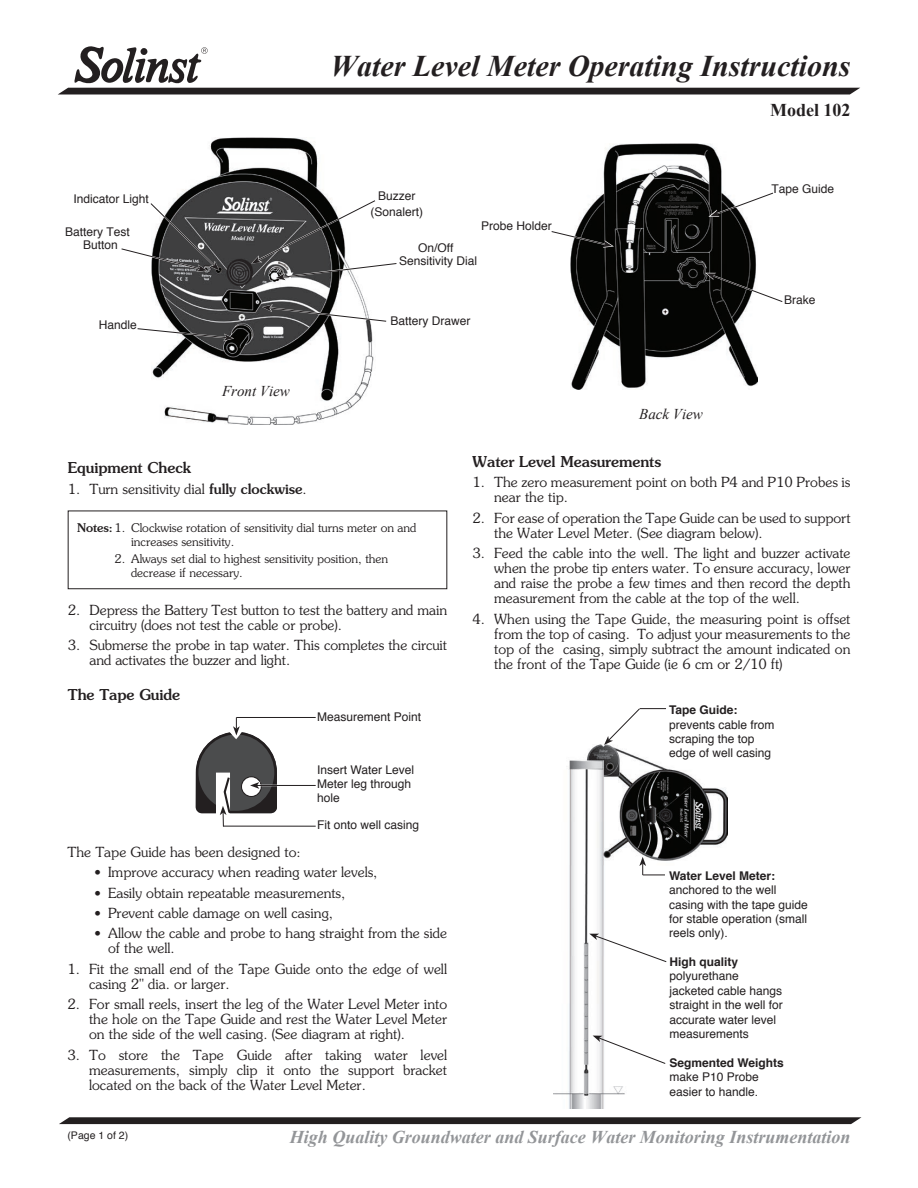
<style>
.page{position:relative;width:918px;height:1188px;background:#fff}
.page>*{position:absolute;margin:0;border:0;box-sizing:border-box;transform-origin:0 0}
.t1{font:italic 700 30px "Times New Roman";color:#231f20}
.t2{font:italic 700 18px "Times New Roman";color:#939598}
.t3{font:700 18px "Times New Roman";color:#231f20}
.Subtitle_9_7pt{font:500 15px "Souvenir Std";color:#231f20}
.Figure_Caption{font:italic 15px "Times New Roman";color:#231f20}
.Numbered_Paragraph{font:300 13.95px/15px "Souvenir Std";color:#231f20}
.Figure_Text_Left_Ali{font:12px/14.4px "Helvetica";color:#231f20}
.Notes_Text{font:300 12px/14.2px "Souvenir Std";color:#231f20}
.Figure_Text_Justify{font:12px/12.8px "Helvetica";color:#231f20;text-align:center}
.Figure_Text_Left_Ali-2{font:700 12px "Helvetica";color:#231f20}
.t4{font:10.5px "Helvetica";color:#231f20}
.s1{font-weight:500}
.s2{font-weight:700}
</style>
<div class="page">
<svg style="left:59px;top:1117px;width:803px;height:7px;background:#2e2b2c"></svg>
<svg style="left:58px;top:46px;width:802px;height:48px"></svg>
<div style="left:68px;top:511px;width:379px;height:78px;border:1px solid #231f20"></div>
<hr style="left:257px;top:785px;width:59px;height:1px;background:#231f20">
<svg style="left:196px;top:717px;width:81px;height:109px"></svg>
<hr style="left:236px;top:717px;width:80px;height:1px;background:#231f20">
<hr style="left:223px;top:826px;width:93px;height:1px;background:#231f20">
<img style="left:152px;top:138px;width:222px;height:287px">
<img style="left:571px;top:143px;width:187px;height:246px">
<svg style="left:121px;top:202px;width:99px;height:70px"></svg>
<svg style="left:137px;top:327px;width:97px;height:14px"></svg>
<svg style="left:251px;top:199px;width:146px;height:82px"></svg>
<svg style="left:262px;top:304px;width:125px;height:19px"></svg>
<svg style="left:705px;top:273px;width:78px;height:31px"></svg>
<svg style="left:708px;top:191px;width:66px;height:26px"></svg>
<svg style="left:551px;top:230px;width:63px;height:18px"></svg>
<img style="left:554px;top:744px;width:174px;height:365px">
<svg style="left:589px;top:934px;width:78px;height:28px"></svg>
<svg style="left:604px;top:708px;width:62px;height:37px"></svg>
<svg style="left:639px;top:857px;width:26px;height:19px"></svg>
<svg style="left:593px;top:1036px;width:73px;height:28px"></svg>
<h1 class="t1" style="left:330px;top:45px;width:522px">Water Level Meter Operating Instructions</h1>
<p class="Figure_Text_Justify" style="left:73px;top:193px;width:77px">Indicator Light</p>
<p class="Figure_Text_Justify" style="left:65px;top:226px;width:66px">Battery Test<br>Button</p>
<p class="Figure_Text_Justify" style="left:378px;top:190px;width:39px">Buzzer</p>
<p class="Figure_Text_Justify" style="left:370px;top:206px;width:54px">(Sonalert)</p>
<p class="Figure_Text_Justify" style="left:481px;top:220px;width:72px">Probe Holder</p>
<p class="Figure_Text_Justify" style="left:399px;top:242px;width:80px">On/Off<br>Sensitivity Dial</p>
<p class="Figure_Text_Justify" style="left:99px;top:318px;width:40px">Handle</p>
<p class="Figure_Text_Justify" style="left:391px;top:314px;width:82px">Battery Drawer</p>
<p class="Figure_Caption" style="left:222px;top:381px;width:69px">Front View</p>
<p class="Figure_Caption" style="left:639px;top:403px;width:65px">Back View</p>
<p class="t3" style="left:770px;top:98px;width:82px">Model 102</p>
<p class="Figure_Text_Justify" style="left:771px;top:183px;width:64px">Tape Guide</p>
<p class="Figure_Text_Justify" style="left:784px;top:293px;width:33px">Brake</p>
<p class="Subtitle_9_7pt" style="left:68px;top:459px;width:125px">Equipment Check</p>
<p class="Numbered_Paragraph" style="left:68px;top:481px;width:240px">1. Turn sensitivity dial <span class="s1">fully clockwise</span>.</p>
<p class="Notes_Text" style="left:131px;top:521px;width:287px;text-indent:-54px"><span class="s1">Notes:</span> 1. Clockwise rotation of sensitivity dial turns meter on and increases sensitivity.</p>
<p class="Notes_Text" style="left:131px;top:551px;width:259px;text-indent:-16px">2. Always set dial to highest sensitivity position, then decrease if necessary.</p>
<p class="Numbered_Paragraph" style="left:89px;top:602px;width:359px;text-indent:-22px">2. Depress the Battery Test button to test the battery and main circuitry (does not test the cable or probe).</p>
<p class="Numbered_Paragraph" style="left:89px;top:638px;width:359px;text-indent:-22px">3. Submerse the probe in tap water. This completes the circuit and activates the buzzer and light.</p>
<p class="Subtitle_9_7pt" style="left:68px;top:685px;width:114px">The Tape Guide</p>
<p class="Figure_Text_Left_Ali" style="left:317px;top:710px;width:106px">Measurement Point</p>
<p class="Figure_Text_Left_Ali" style="left:317px;top:762px;width:98px">Insert Water Level<br>Meter leg through hole</p>
<p class="Figure_Text_Left_Ali" style="left:317px;top:818px;width:104px">Fit onto well casing</p>
<p class="Numbered_Paragraph" style="left:68px;top:844px;width:235px">The Tape Guide has been designed to:</p>
<p class="Numbered_Paragraph" style="left:94px;top:865px;width:285px">• Improve accuracy when reading water levels,</p>
<p class="Numbered_Paragraph" style="left:94px;top:885px;width:252px">• Easily obtain repeatable measurements,</p>
<p class="Numbered_Paragraph" style="left:94px;top:906px;width:240px">• Prevent cable damage on well casing,</p>
<p class="Numbered_Paragraph" style="left:108px;top:926px;width:341px;text-indent:-14px">• Allow the cable and probe to hang straight from the side of the well.</p>
<p class="Numbered_Paragraph" style="left:89px;top:961px;width:360px;text-indent:-22px">1. Fit the small end of the Tape Guide onto the edge of well casing 2" dia. or larger.</p>
<p class="Numbered_Paragraph" style="left:89px;top:997px;width:360px;text-align:justify;text-indent:-22px">2. For small reels, insert the leg of the Water Level Meter into the hole on the Tape Guide and rest the Water Level Meter on the side of the well casing. (See diagram at right).</p>
<p class="Numbered_Paragraph" style="left:89px;top:1047px;width:360px;text-align:justify;text-indent:-22px">3. To store the Tape Guide after taking water level measurements, simply clip it onto the support bracket located on the back of the Water Level Meter.</p>
<p class="Subtitle_9_7pt" style="left:473px;top:452px;width:190px">Water Level Measurements</p>
<p class="Numbered_Paragraph" style="left:494px;top:475px;width:358px;text-indent:-22px">1. The zero measurement point on both P4 and P10 Probes is near the tip.</p>
<p class="Numbered_Paragraph" style="left:494px;top:510px;width:358px;text-indent:-22px">2. For ease of operation the Tape Guide can be used to support the Water Level Meter. (See diagram below).</p>
<p class="Numbered_Paragraph" style="left:494px;top:546px;width:358px;text-align:justify;text-indent:-22px">3. Feed the cable into the well. The light and buzzer activate when the probe tip enters water. To ensure accuracy, lower and raise the probe a few times and then record the depth measurement from the cable at the top of the well.</p>
<p class="Numbered_Paragraph" style="left:494px;top:611px;width:358px;text-align:justify;text-indent:-22px">4. When using the Tape Guide, the measuring point is offset from the top of casing. To adjust your measurements to the top of the casing, simply subtract the amount indicated on the front of the Tape Guide (ie 6 cm or 2/10 ft)</p>
<p class="Figure_Text_Left_Ali" style="left:669px;top:703px;width:107px"><span class="s2">Tape Guide: </span>prevents cable from</p>
<p class="Figure_Text_Left_Ali" style="left:669px;top:732px;width:104px">scraping the top edge of well casing</p>
<p class="Figure_Text_Left_Ali-2" style="left:669px;top:866px;width:108px">Water Level Meter:</p>
<p class="Figure_Text_Left_Ali" style="left:669px;top:883px;width:140px">anchored to the well casing with the tape guide for stable operation (small reels only).</p>
<p class="Figure_Text_Left_Ali" style="left:669px;top:955px;width:115px"><span class="s2">High quality </span>polyurethane jacketed cable hangs straight in the well for accurate water level measurements</p>
<p class="Figure_Text_Left_Ali" style="left:669px;top:1056px;width:116px"><span class="s2">Segmented Weights </span>make P10 Probe easier to handle.</p>
<p class="t4" style="left:68px;top:1127px;width:62px">(Page 1 of 2)</p>
<p class="t2" style="left:290px;top:1124px;width:562px">High Quality Groundwater and Surface Water Monitoring Instrumentation</p>
</div>
